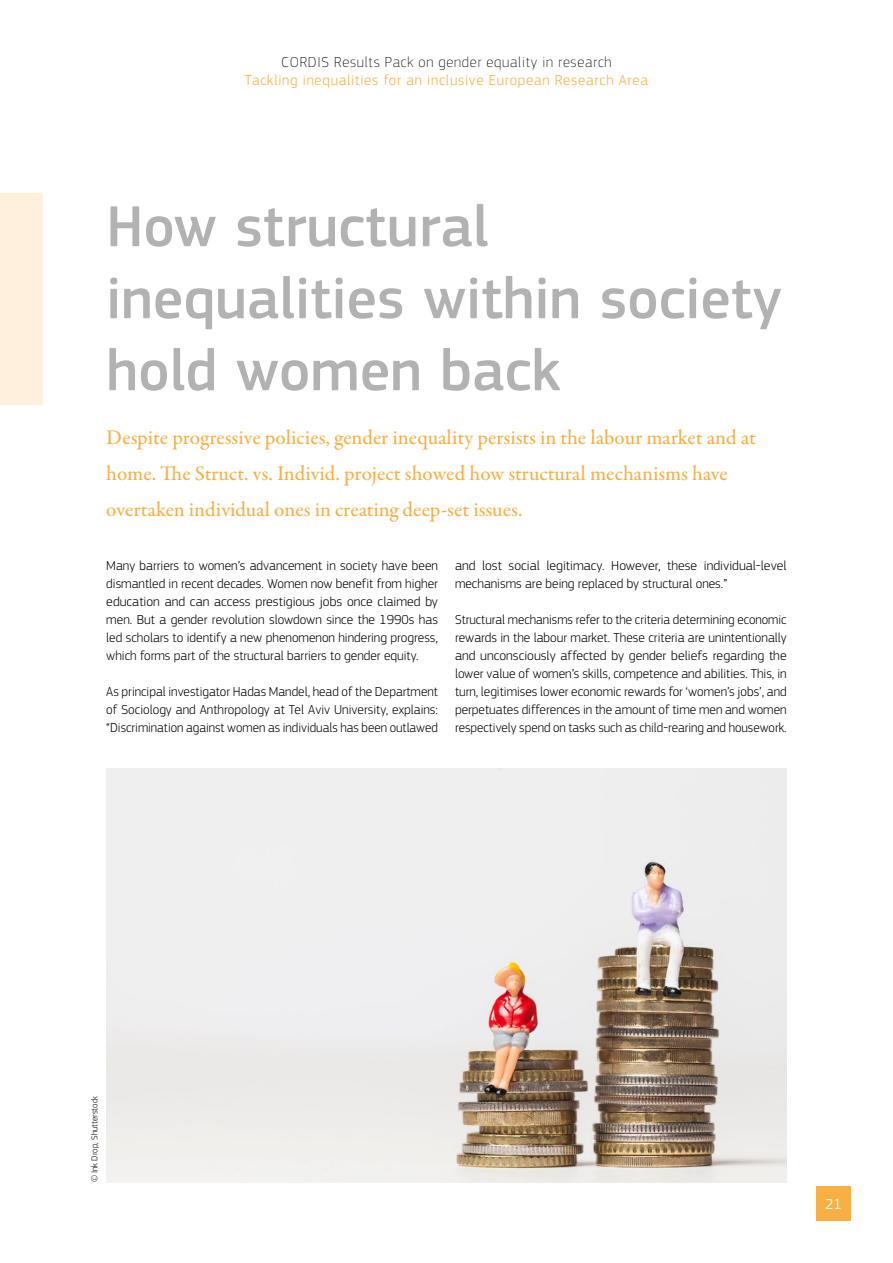
<style>
.page{position:relative;width:893px;height:1263px;background:#fff}
.page>*{position:absolute;margin:0;border:0;box-sizing:border-box;transform-origin:0 0}
._01_Titres_niveau_1{font:500 60px/72px "EC Square Sans Pro";color:#b3b2b2}
._00_Chapeau{font:500 21px/36px "Garamond Premr Pro";color:#f9af42}
.t1{font:300 15px "EC Square Sans Pro";letter-spacing:.05em;color:#f9af42}
.t2{font:100 15px "EC Square Sans Pro";letter-spacing:.05em;color:#000}
.t3{font:15px "EC Square Sans Pro";color:#fff}
._00_Body{font:300 13.5px/18px "EC Square Sans Pro";color:#000;text-align:justify}
.t4{font:300 9px "EC Square Sans Pro";color:#000}
</style>
<div class="page">
<div style="left:0;top:193px;width:43px;height:212px;background:#fff0dd"></div>
<img style="left:106px;top:768px;width:681px;height:414px">
<div style="left:816px;top:1186px;width:34px;height:34px;background:#f9af42"></div>
<p class="t2" style="left:281px;top:53px;width:332px">CORDIS Results Pack on gender equality in research</p>
<p class="t1" style="left:245px;top:71px;width:405px">Tackling inequalities for an inclusive European Research Area</p>
<p class="_01_Titres_niveau_1" style="left:106px;top:192px;width:677px">How structural inequalities within society hold women back</p>
<p class="_00_Chapeau" style="left:106px;top:420px;width:651px">Despite progressive policies, gender inequality persists in the labour market and at home. The Struct. vs. Individ. project showed how structural mechanisms have overtaken individual ones in creating deep-set issues.</p>
<p class="_00_Body" style="left:106px;top:557px;width:333px">Many barriers to women’s advancement in society have been dismantled in recent decades. Women now benefit from higher education and can access prestigious jobs once claimed by men. But a gender revolution slowdown since the 1990s has led scholars to identify a new phenomenon hindering progress, which forms part of the structural barriers to gender equity.</p>
<p class="_00_Body" style="left:106px;top:683px;width:333px">As principal investigator Hadas Mandel, head of the Department of Sociology and Anthropology at Tel Aviv University, explains: “Discrimination against women as individuals has been outlawed</p>
<p class="_00_Body" style="left:455px;top:557px;width:333px">and lost social legitimacy. However, these individual-level mechanisms are being replaced by structural ones.”</p>
<p class="_00_Body" style="left:455px;top:611px;width:333px">Structural mechanisms refer to the criteria determining economic rewards in the labour market. These criteria are unintentionally and unconsciously affected by gender beliefs regarding the lower value of women’s skills, competence and abilities. This, in turn, legitimises lower economic rewards for ‘women’s jobs’, and perpetuates differences in the amount of time men and women respectively spend on tasks such as child-rearing and housework.</p>
<p class="t4" style="left:89px;top:1182px;width:88px;rotate:-90deg">© Ink Drop, Shutterstock</p>
<p class="t3" style="left:825px;top:1195px;width:18px">21</p>
</div>
